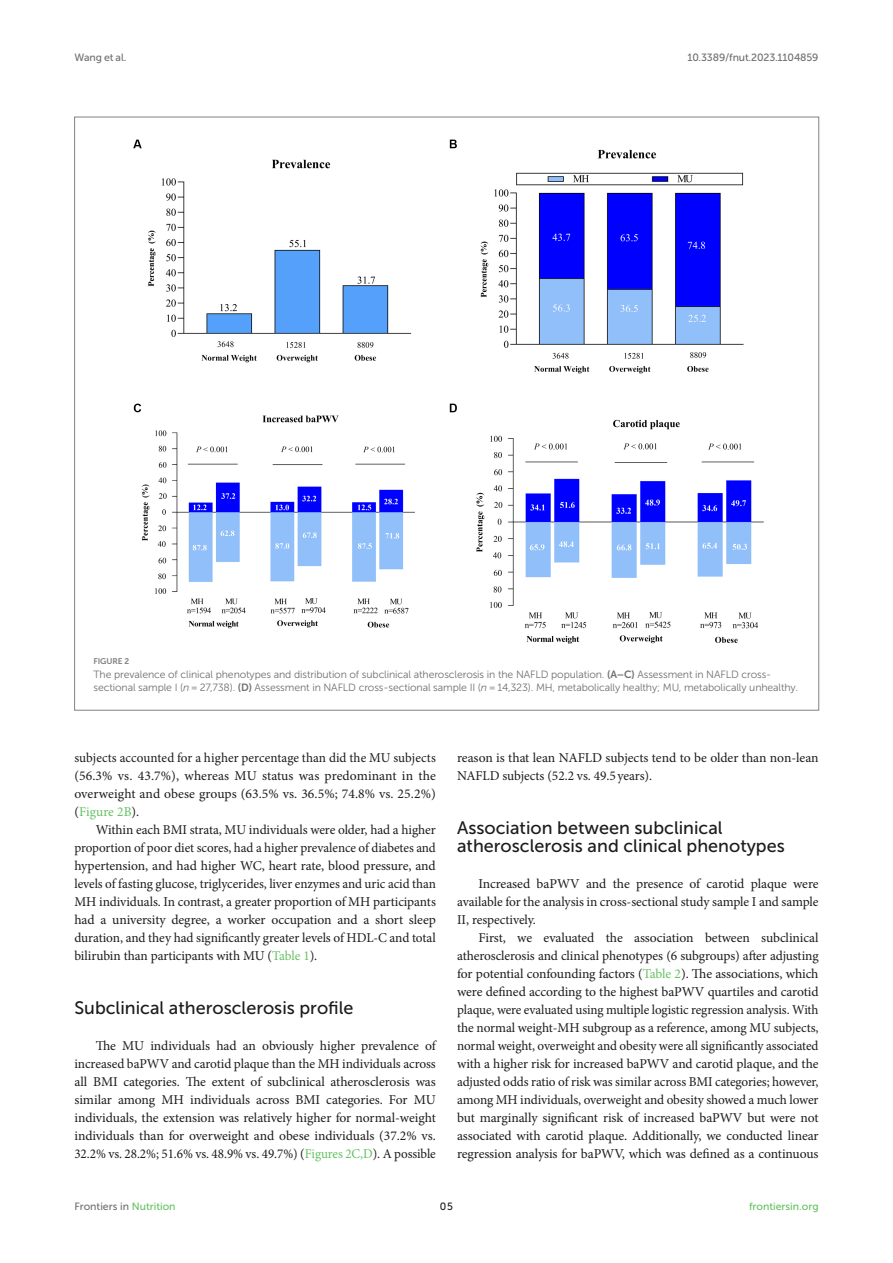
<style>
.page{position:relative;width:893px;height:1263px;background:#fff}
.page>*{position:absolute;margin:0;border:0;box-sizing:border-box;transform-origin:0 0}
.HEAD_2{font:18px/18px "Museo Sans 500";color:#1b1c1b}
.TEXT{font:13.5px/18px "Minion Pro";letter-spacing:-.005em;color:#1b1c1b;text-align:justify}
.TEXT_FLUSH{font:13.5px/18px "Minion Pro";letter-spacing:-.005em;color:#1b1c1b;text-align:justify}
.FIG_LEG{font:10.5px/13.5px "Museo Sans 300";letter-spacing:-.01em;color:#706f70}
.t1{font:10.5px "Museo Sans 500";letter-spacing:-.015em;color:#706f70}
.t2{font:10.5px "Museo Sans 500";color:#65c161}
.t3{font:10.5px "Museo Sans 500";color:#1b1c1b}
.FIG_HD{font:8.25px "Museo Sans 700";letter-spacing:-.01em;color:#7e7f7f}
.s1{font-family:"Museo Sans 700"}
.s2{font-style:italic}
.s3{color:#65c161}
</style>
<div class="page">
<img style="left:133px;top:139px;width:631px;height:505px">
<p class="t1" style="left:74px;top:51px;width:53px">Wang et al.</p>
<p class="t1" style="left:687px;top:51px;width:133px">10.3389/fnut.2023.1104859</p>
<p class="FIG_HD" style="left:94px;top:657px;width:37px">FIGURE 2</p>
<p class="FIG_LEG" style="left:94px;top:667px;width:706px">The prevalence of clinical phenotypes and distribution of subclinical atherosclerosis in the NAFLD population. <span class="s1">(A–C)</span> Assessment in NAFLD cross&shy;sectional sample I (<span class="s2">n</span> = 27,738). <span class="s1">(D)</span> Assessment in NAFLD cross-sectional sample II (<span class="s2">n</span> = 14,323). MH, metabolically healthy; MU, metabolically unhealthy.</p>
<p class="TEXT_FLUSH" style="left:74px;top:749px;width:363px">subjects accounted for a higher percentage than did the MU subjects (56.3% vs. 43.7%), whereas MU status was predominant in the overweight and obese groups (63.5% vs. 36.5%; 74.8% vs. 25.2%) (<span class="s3">Figure 2B</span>).</p>
<p class="TEXT" style="left:74px;top:821px;width:363px;text-indent:21px">Within each BMI strata, MU individuals were older, had a higher proportion of poor diet scores, had a higher prevalence of diabetes and hypertension, and had higher WC, heart rate, blood pressure, and levels of fasting glucose, triglycerides, liver enzymes and uric acid than MH individuals. In contrast, a greater proportion of MH participants had a university degree, a worker occupation and a short sleep duration, and they had significantly greater levels of HDL-C and total bilirubin than participants with MU (<span class="s3">Table 1</span>).</p>
<p class="HEAD_2" style="left:74px;top:999px;width:281px">Subclinical atherosclerosis profile</p>
<p class="TEXT_FLUSH" style="left:74px;top:1037px;width:363px;text-indent:21px">The MU individuals had an obviously higher prevalence of increased baPWV and carotid plaque than the MH individuals across all BMI categories. The extent of subclinical atherosclerosis was similar among MH individuals across BMI categories. For MU individuals, the extension was relatively higher for normal-weight individuals than for overweight and obese individuals (37.2% vs.<br>32.2% vs. 28.2%; 51.6% vs. 48.9% vs. 49.7%) (<span class="s3">Figures 2C,D</span>). A possible</p>
<p class="TEXT_FLUSH" style="left:457px;top:749px;width:363px">reason is that lean NAFLD subjects tend to be older than non-lean<br>NAFLD subjects (52.2 vs. 49.5years).</p>
<p class="HEAD_2" style="left:457px;top:819px;width:329px">Association between subclinical atherosclerosis and clinical phenotypes</p>
<p class="TEXT_FLUSH" style="left:457px;top:875px;width:363px;text-indent:21px">Increased baPWV and the presence of carotid plaque were available for the analysis in cross-sectional study sample I and sample II, respectively.</p>
<p class="TEXT" style="left:457px;top:929px;width:363px;text-indent:21px">First, we evaluated the association between subclinical atherosclerosis and clinical phenotypes (6 subgroups) after adjusting for potential confounding factors (<span class="s3">Table 2</span>). The associations, which were defined according to the highest baPWV quartiles and carotid plaque, were evaluated using multiple logistic regression analysis. With the normal weight-MH subgroup as a reference, among MU subjects, normal weight, overweight and obesity were all significantly associated with a higher risk for increased baPWV and carotid plaque, and the adjusted odds ratio of risk was similar across BMI categories; however, among MH individuals, overweight and obesity showed a much lower but marginally significant risk of increased baPWV but were not associated with carotid plaque. Additionally, we conducted linear regression analysis for baPWV, which was defined as a continuous</p>
<p class="t1" style="left:74px;top:1200px;width:103px">Frontiers in <span class="s3">Nutrition</span></p>
<p class="t3" style="left:440px;top:1200px;width:14px">05</p>
<p class="t2" style="left:749px;top:1200px;width:71px">frontiersin.org</p>
</div>
